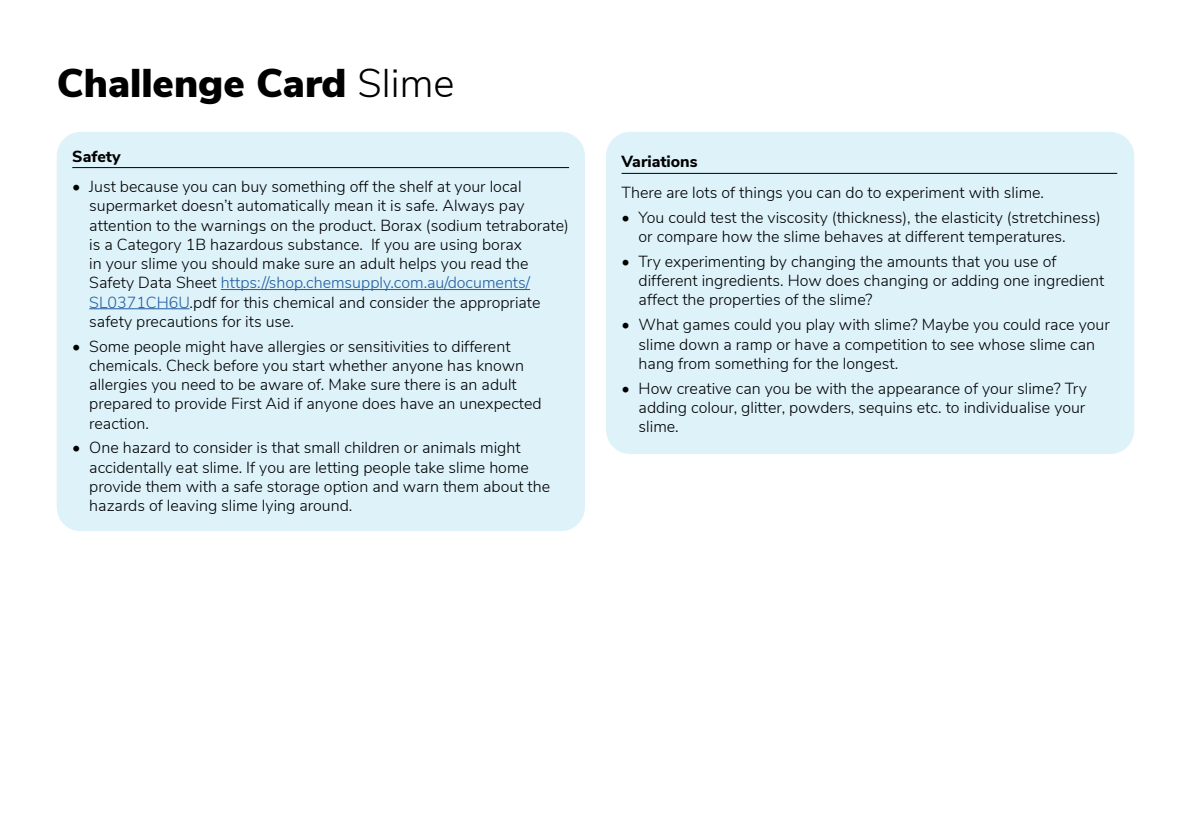
<style>
.page{position:relative;width:1191px;height:840px;background:#fff}
.page>*{position:absolute;margin:0;border:0;box-sizing:border-box;transform-origin:0 0}
.t1{font:900 40px "Nunito Sans";color:#000}
.t2{font:300 16px/19.2px "Nunito Sans";color:#000}
.t3{font:800 16px "Nunito Sans";color:#000}
.s1{font-weight:300}
.s2{color:#215e9e}
</style>
<div class="page">
<div style="left:606px;top:132px;width:528px;height:322px;background:#def2fa;border-radius:24px"></div>
<hr style="left:621px;top:173px;width:496px;height:1px;background:#000">
<div style="left:57px;top:132px;width:528px;height:399px;background:#def2fa;border-radius:24px"></div>
<hr style="left:72px;top:167px;width:497px;height:1px;background:#000">
<hr style="left:221px;top:289px;width:309px;height:1px;background:#215e9e">
<hr style="left:89px;top:308px;width:101px;height:1px;background:#215e9e">
<h1 class="t1" style="left:57px;top:54px;width:399px">Challenge Card <span class="s1">Slime</span></h1>
<p class="t3" style="left:72px;top:144px;width:50px">Safety</p>
<p class="t2" style="left:89px;top:176px;width:481px;text-indent:-17px">• Just because you can buy something off the shelf at your local supermarket doesn’t automatically mean it is safe. Always pay attention to the warnings on the product. Borax (sodium tetraborate) is a Category 1B hazardous substance. If you are using borax<br>in your slime you should make sure an adult helps you read the Safety Data Sheet <span class="s2">https://shop.chemsupply.com.au/documents/ SL0371CH6U</span>.pdf for this chemical and consider the appropriate safety precautions for its use.</p>
<p class="t2" style="left:89px;top:335px;width:454px;text-indent:-17px">• Some people might have allergies or sensitivities to different chemicals. Check before you start whether anyone has known allergies you need to be aware of. Make sure there is an adult prepared to provide First Aid if anyone does have an unexpected reaction.</p>
<p class="t2" style="left:89px;top:437px;width:462px;text-indent:-17px">• One hazard to consider is that small children or animals might accidentally eat slime. If you are letting people take slime home provide them with a safe storage option and warn them about the hazards of leaving slime lying around.</p>
<p class="t3" style="left:621px;top:150px;width:78px">Variations</p>
<p class="t2" style="left:621px;top:182px;width:424px">There are lots of things you can do to experiment with slime.</p>
<p class="t2" style="left:638px;top:207px;width:464px;text-indent:-17px">• You could test the viscosity (thickness), the elasticity (stretchiness) or compare how the slime behaves at different temperatures.</p>
<p class="t2" style="left:638px;top:251px;width:467px;text-indent:-17px">• Try experimenting by changing the amounts that you use of different ingredients. How does changing or adding one ingredient affect the properties of the slime?</p>
<p class="t2" style="left:638px;top:314px;width:473px;text-indent:-17px">• What games could you play with slime? Maybe you could race your slime down a ramp or have a competition to see whose slime can hang from something for the longest.</p>
<p class="t2" style="left:638px;top:377px;width:450px;text-align:justify;text-indent:-17px">• How creative can you be with the appearance of your slime? Try adding colour, glitter, powders, sequins etc. to individualise your slime.</p>
</div>
